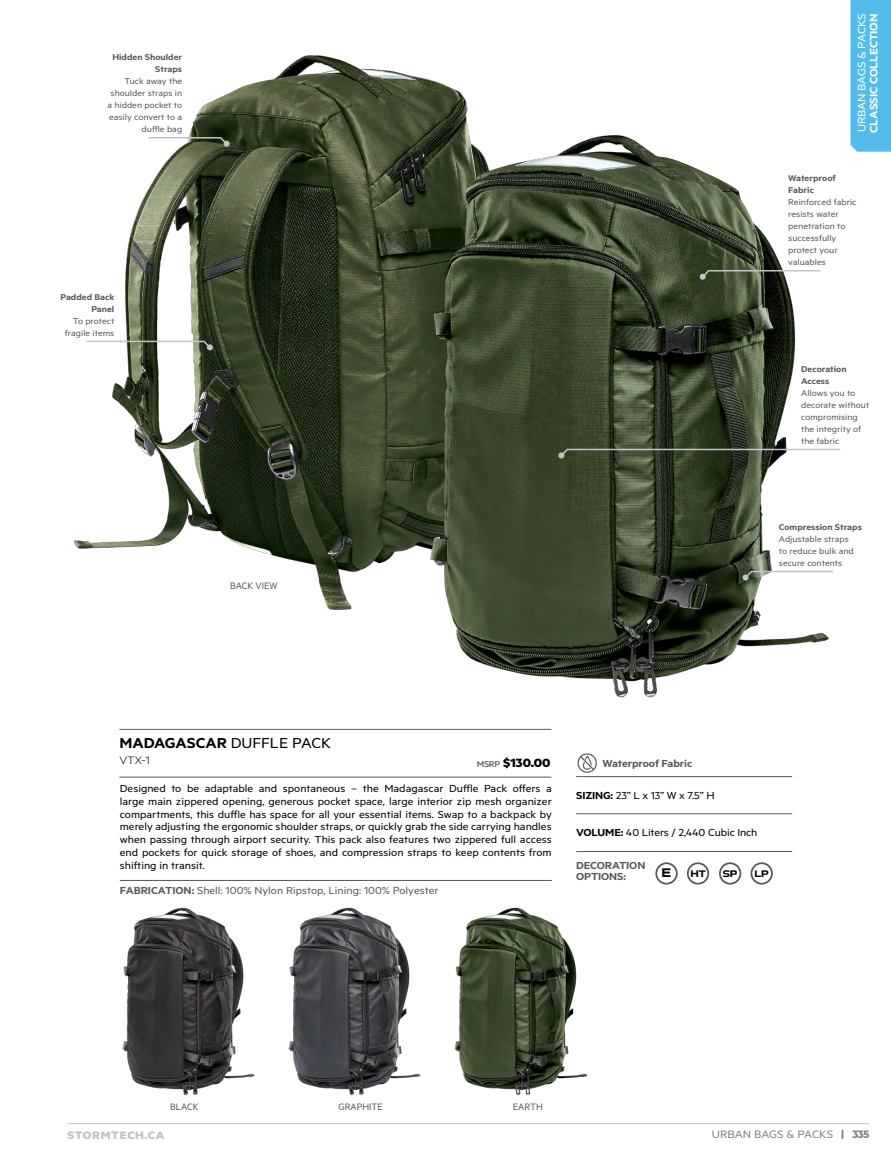
<style>
.page{position:relative;width:891px;height:1161px;background:#fff}
.page>*{position:absolute;margin:0;border:0;box-sizing:border-box;transform-origin:0 0}
.t1{font:600 16.2px "Metric";color:#000;scale:1.11 1}
.t2{font:700 13.5px "Metric";color:#000;scale:1.11 1}
.t3{font:12.15px "Metric";letter-spacing:-.005em;color:#808285;scale:1.11 1}
.t4{font:600 12.15px "Metric";letter-spacing:-.01em;color:#fff;scale:1.11 1}
.t5{font:12.15px "Metric";letter-spacing:-.015em;color:#fff;scale:1.11 1}
.t6{font:700 12.15px "Metric";letter-spacing:.05em;color:#c0c2c4;scale:1.11 1}
.t7{font:300 12.15px "Metric";color:#000;scale:1.11 1}
.t8{font:11.55px/12.8px "Metric";color:#000;text-align:justify;scale:1.11 1}
.t9{font:11.55px "Metric";color:#58595b;scale:1.11 1}
.t10{font:600 11.55px/10.5px "Metric";letter-spacing:-.01em;color:#58595b;scale:1.11 1}
.t11{font:10.5px "Metric";color:#58595b}
.t12{font:9.45px/12px "Metric";color:#58595b;scale:1.11 1}
.t13{font:600 9.45px/12.3px "Metric";color:#58595b;text-align:right;scale:1.11 1}
.t14{font:700 8.85px "Aero";color:#000}
.s1{font-weight:400}
.s2{font-weight:600}
.s3{font-weight:500;font-size:9.45px;color:#58595b}
.s4{font-size:11.4px}
.s5{font-weight:700}
</style>
<div class="page">
<img style="left:73px;top:55px;width:385px;height:555px">
<img style="left:416px;top:91px;width:413px;height:607px">
<hr style="left:120px;top:880px;width:432px;height:1px;background:#58595b">
<hr style="left:119px;top:777px;width:432px;height:1px;background:#58595b">
<hr style="left:119px;top:729px;width:432px;height:1px;background:#58595b">
<hr style="left:576px;top:776px;width:216px;height:1px;background:#58595b">
<hr style="left:576px;top:813px;width:216px;height:1px;background:#58595b">
<hr style="left:576px;top:851px;width:216px;height:1px;background:#58595b">
<svg style="left:147px;top:136px;width:83px;height:11px"></svg>
<svg style="left:85px;top:340px;width:128px;height:10px"></svg>
<svg style="left:743px;top:570px;width:91px;height:10px"></svg>
<svg style="left:558px;top:448px;width:283px;height:10px"></svg>
<svg style="left:700px;top:269px;width:121px;height:11px"></svg>
<img style="left:122px;top:907px;width:133px;height:189px">
<img style="left:288px;top:907px;width:133px;height:189px">
<img style="left:454px;top:907px;width:134px;height:189px">
<svg style="left:655px;top:862px;width:23px;height:23px"></svg>
<svg style="left:719px;top:862px;width:22px;height:23px"></svg>
<svg style="left:751px;top:862px;width:22px;height:23px"></svg>
<svg style="left:687px;top:862px;width:22px;height:23px"></svg>
<svg style="left:577px;top:753px;width:20px;height:20px"></svg>
<div style="left:850px;top:0;width:41px;height:152px;background:#54bceb"></div>
<hr style="left:68px;top:1123px;width:801px;height:1px;background:#c1c5c8">
<p class="t13" style="left:112px;top:51px;width:64px">Hidden Shoulder<br>Straps</p>
<p class="t12" style="left:107px;top:75px;width:69px;text-align:right">Tuck away the shoulder straps in a hidden pocket to easily convert to a duffle bag</p>
<p class="t13" style="left:60px;top:290px;width:50px">Padded Back<br>Panel</p>
<p class="t12" style="left:65px;top:315px;width:46px;text-align:right">To protect fragile items</p>
<p class="t11" style="left:230px;top:580px;width:49px">BACK VIEW</p>
<p class="t5" style="left:855px;top:132px;width:109px;rotate:-90deg">URBAN BAGS &amp; PACKS</p>
<p class="t4" style="left:866px;top:133px;width:109px;rotate:-90deg">CLASSIC COLLECTION</p>
<p class="t13" style="left:788px;top:172px;width:44px;text-align:left">Waterproof<br>Fabric</p>
<p class="t12" style="left:788px;top:196px;width:63px">Reinforced fabric resists water penetration to successfully protect your valuables</p>
<p class="t13" style="left:801px;top:362px;width:43px;text-align:left">Decoration<br>Access</p>
<p class="t12" style="left:801px;top:387px;width:63px">Allows you to decorate without compromising the integrity of the fabric</p>
<p class="t13" style="left:779px;top:521px;width:76px">Compression Straps</p>
<p class="t12" style="left:779px;top:533px;width:69px">Adjustable straps to reduce bulk and secure contents</p>
<h1 class="t1" style="left:119px;top:733px;width:192px">MADAGASCAR <span class="s1">DUFFLE PACK</span></h1>
<p class="t7" style="left:119px;top:753px;width:29px">VTX-1</p>
<p class="t8" style="left:120px;top:782px;width:391px">Designed to be adaptable and spontaneous – the Madagascar Duffle Pack offers a large main zippered opening, generous pocket space, large interior zip mesh organizer compartments, this duffle has space for all your essential items. Swap to a backpack by merely adjusting the ergonomic shoulder straps, or quickly grab the side carrying handles when passing through airport security. This pack also features two zippered full access end pockets for quick storage of shoes, and compression straps to keep contents from shifting in transit.</p>
<p class="t8" style="left:576px;top:788px;width:126px"><span class="s2">SIZING:</span> 23” L x 13” W x 7.5” H</p>
<p class="t2" style="left:477px;top:755px;width:68px"><span class="s3">MSRP</span> $130.00</p>
<p class="t10" style="left:602px;top:758px;width:82px">Waterproof Fabric</p>
<p class="t8" style="left:576px;top:826px;width:165px"><span class="s2">VOLUME:</span> 40 Liters / 2,440 Cubic Inch</p>
<p class="t10" style="left:576px;top:860px;width:64px">DECORATION<br>OPTIONS:</p>
<p class="t14" style="left:662px;top:868px;width:109px"><span class="s4">EEEE</span>H TH TH TH TS PS PS PS PL PL PL PL P</p>
<p class="t9" style="left:120px;top:884px;width:289px"><span class="s2">FABRICATION:</span> Shell: 100% Nylon Ripstop, Lining: 100% Polyester</p>
<p class="t11" style="left:170px;top:1101px;width:30px">BLACK</p>
<p class="t11" style="left:339px;top:1101px;width:46px">GRAPHITE</p>
<p class="t11" style="left:513px;top:1101px;width:32px">EARTH</p>
<p class="t6" style="left:68px;top:1128px;width:89px">STORMTECH.CA</p>
<p class="t3" style="left:712px;top:1127px;width:143px">URBAN BAGS &amp; PACKS <span class="s5">| 335</span></p>
</div>
